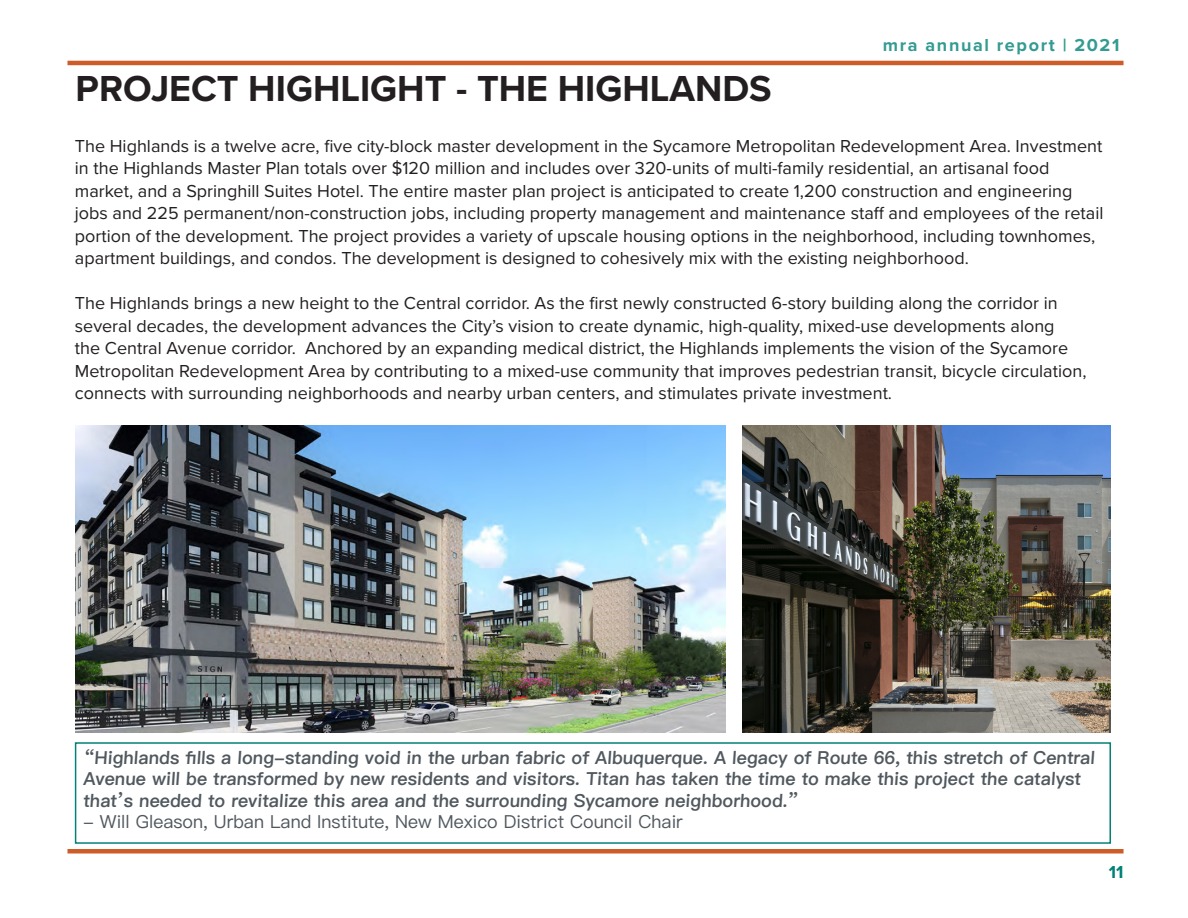
<style>
.page{position:relative;width:1188px;height:918px;background:#fff}
.page>*{position:absolute;margin:0;border:0;box-sizing:border-box;transform-origin:0 0}
.t1{font:700 37.5px "Proxima Nova";color:#231f20}
.t2{font:18px/22.5px "Proxima Nova";color:#231f20}
.t3{font:600 18px/21.6px "Ping Fang HK";color:#50585e}
.t4{font:18px "Ping Fang HK";color:#50585e}
.t5{font:700 18px "Proxima Nova";letter-spacing:.09em;color:#339b91}
.t6{font:700 18px "Proxima Nova";color:#008275}
</style>
<div class="page">
<hr style="left:68px;top:61px;width:1056px;height:4px;background:#ce5c28">
<div style="left:68px;top:849px;width:1056px;height:5px;background:#ce5c28"></div>
<img style="left:742px;top:426px;width:368px;height:306px">
<div style="left:75px;top:742px;width:1036px;height:102px;border:2px solid #008275"></div>
<img style="left:76px;top:426px;width:650px;height:306px">
<p class="t5" style="left:883px;top:32px;width:238px">mra annual report | 2021</p>
<p class="t1" style="left:76px;top:60px;width:698px">PROJECT HIGHLIGHT - THE HIGHLANDS</p>
<p class="t2" style="left:75px;top:134px;width:1030px">The Highlands is a twelve acre, five city-block master development in the Sycamore Metropolitan Redevelopment Area. Investment in the Highlands Master Plan totals over $120 million and includes over 320-units of multi-family residential, an artisanal food market, and a Springhill Suites Hotel. The entire master plan project is anticipated to create 1,200 construction and engineering jobs and 225 permanent/non-construction jobs, including property management and maintenance staff and employees of the retail portion of the development. The project provides a variety of upscale housing options in the neighborhood, including townhomes, apartment buildings, and condos. The development is designed to cohesively mix with the existing neighborhood.</p>
<p class="t2" style="left:75px;top:291px;width:1013px">The Highlands brings a new height to the Central corridor. As the first newly constructed 6-story building along the corridor in several decades, the development advances the City’s vision to create dynamic, high-quality, mixed-use developments along<br>the Central Avenue corridor. Anchored by an expanding medical district, the Highlands implements the vision of the Sycamore Metropolitan Redevelopment Area by contributing to a mixed-use community that improves pedestrian transit, bicycle circulation, connects with surrounding neighborhoods and nearby urban centers, and stimulates private investment.</p>
<p class="t3" style="left:83px;top:746px;width:1015px">“Highlands fills a long-standing void in the urban fabric of Albuquerque. A legacy of Route 66, this stretch of Central<br>Avenue will be transformed by new residents and visitors. Titan has taken the time to make this project the catalyst that’s needed to revitalize this area and the surrounding Sycamore neighborhood.”</p>
<p class="t4" style="left:83px;top:811px;width:601px">- Will Gleason, Urban Land Institute, New Mexico District Council Chair</p>
<p class="t6" style="left:1109px;top:859px;width:16px">11</p>
</div>
